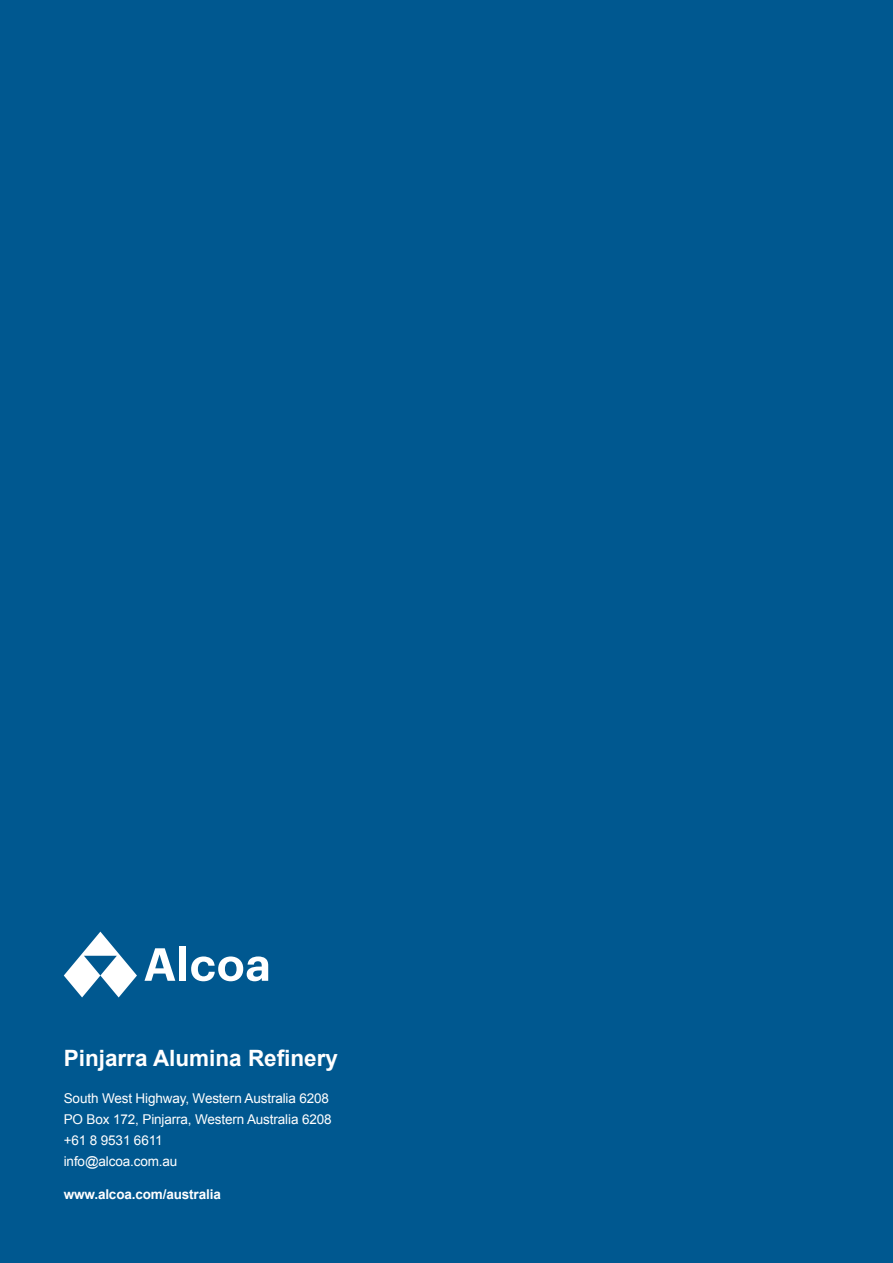
<style>
.page{position:relative;width:893px;height:1263px;background:#005890}
.page>*{position:absolute;margin:0;border:0;box-sizing:border-box;transform-origin:0 0}
.t1{font:700 22.5px "Arial";color:#fff}
.t2{font:13.5px/20.7px "Arial";letter-spacing:-.01em;color:#fff}
.t3{font:700 13.5px "Arial";letter-spacing:-.01em;color:#fff}
</style>
<div class="page">
<svg style="left:144px;top:948px;width:31px;height:33px"></svg>
<div style="left:180px;top:946px;width:6px;height:35px;background:#fff"></div>
<svg style="left:191px;top:956px;width:77px;height:25px"></svg>
<svg style="left:64px;top:932px;width:73px;height:65px"></svg>
<h1 class="t1" style="left:64px;top:1043px;width:276px">Pinjarra Alumina Refinery</h1>
<p class="t2" style="left:64px;top:1088px;width:269px">South West Highway, Western Australia 6208<br>PO Box 172, Pinjarra, Western Australia 6208 +61 8 9531 6611<br>info@alcoa.com.au</p>
<p class="t3" style="left:64px;top:1185px;width:159px">www.alcoa.com/australia</p>
</div>
